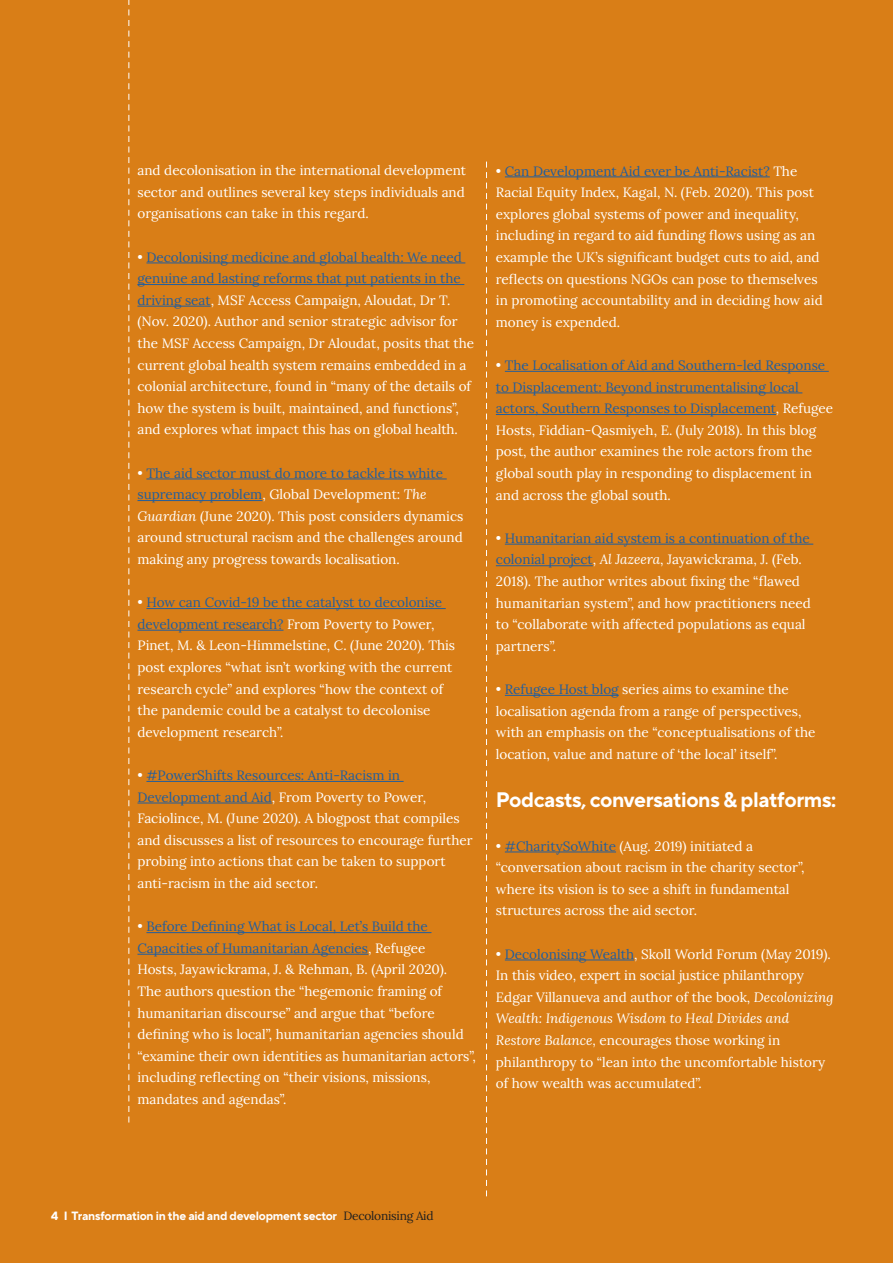
<style>
.page{position:relative;width:893px;height:1263px;background:#d97e17}
.page>*{position:absolute;margin:0;border:0;box-sizing:border-box;transform-origin:0 0}
.USEFUL_RESOURCES_hea{font:700 21px "TT Norms Pro";letter-spacing:-.02em;color:#fff}
.t1{font:13.5px/21.6px "Lora";color:#fff}
.t2{font:700 12px "TT Norms Pro";letter-spacing:-.02em;color:#fff}
.s1{color:#215e9e}
.s2{font-style:italic}
.s3{font-family:"Lora";font-weight:400;color:#1f1f1f}
</style>
<div class="page">
<hr style="left:146px;top:263px;width:319px;height:1px;background:#215e9e">
<hr style="left:137px;top:284px;width:327px;height:1px;background:#215e9e">
<hr style="left:137px;top:306px;width:74px;height:1px;background:#215e9e">
<hr style="left:146px;top:479px;width:301px;height:1px;background:#215e9e">
<hr style="left:137px;top:500px;width:125px;height:1px;background:#215e9e">
<hr style="left:146px;top:608px;width:300px;height:1px;background:#215e9e">
<hr style="left:137px;top:630px;width:146px;height:1px;background:#215e9e">
<hr style="left:146px;top:781px;width:258px;height:1px;background:#215e9e">
<hr style="left:137px;top:803px;width:135px;height:1px;background:#215e9e">
<hr style="left:146px;top:932px;width:285px;height:1px;background:#215e9e">
<hr style="left:137px;top:954px;width:231px;height:1px;background:#215e9e">
<hr style="left:505px;top:177px;width:265px;height:1px;background:#215e9e">
<hr style="left:505px;top:371px;width:324px;height:1px;background:#215e9e">
<hr style="left:496px;top:393px;width:306px;height:1px;background:#215e9e">
<hr style="left:496px;top:414px;width:280px;height:1px;background:#215e9e">
<hr style="left:505px;top:544px;width:308px;height:1px;background:#215e9e">
<hr style="left:496px;top:565px;width:97px;height:1px;background:#215e9e">
<hr style="left:505px;top:695px;width:114px;height:1px;background:#215e9e">
<hr style="left:505px;top:852px;width:111px;height:1px;background:#215e9e">
<hr style="left:505px;top:960px;width:129px;height:1px;background:#215e9e">
<svg style="left:486px;top:162px;width:1px;height:1034px"></svg>
<svg style="left:128px;top:0;width:1px;height:1123px"></svg>
<p class="t1" style="left:137px;top:159px;width:330px;text-align:justify">and decolonisation in the international development sector and outlines several key steps individuals and organisations can take in this regard.</p>
<p class="t1" style="left:137px;top:245px;width:338px">• <span class="s1">Decolonising medicine and global health: We need genuine and lasting reforms that put patients in the driving seat</span>, MSF Access Campaign, Aloudat, Dr T. (Nov. 2020). Author and senior strategic advisor for the MSF Access Campaign, Dr Aloudat, posits that the current global health system remains embedded in a colonial architecture, found in “many of the details of how the system is built, maintained, and functions”, and explores what impact this has on global health.</p>
<p class="t1" style="left:137px;top:461px;width:327px">• <span class="s1">The aid sector must do more to tackle its white supremacy problem</span>, Global Development: <span class="s2">The Guardian</span> (June 2020). This post considers dynamics around structural racism and the challenges around making any progress towards localisation.</p>
<p class="t1" style="left:137px;top:591px;width:319px">• <span class="s1">How can Covid-19 be the catalyst to decolonise development research?</span> From Poverty to Power, Pinet, M. &amp; Leon-Himmelstine, C. (June 2020). This post explores “what isn’t working with the current research cycle” and explores “how the context of the pandemic could be a catalyst to decolonise development research”.</p>
<p class="t1" style="left:137px;top:763px;width:337px">• <span class="s1">#PowerShifts Resources: Anti-Racism in Development and Aid</span>, From Poverty to Power, Faciolince, M. (June 2020). A blogpost that compiles and discusses a list of resources to encourage further probing into actions that can be taken to support anti-racism in the aid sector.</p>
<p class="t1" style="left:137px;top:915px;width:340px">• <span class="s1">Before Defining What is Local, Let’s Build the Capacities of Humanitarian Agencies</span>, Refugee<br>Hosts, Jayawickrama, J. &amp; Rehman, B. (April 2020).<br>The authors question the “hegemonic framing of humanitarian discourse” and argue that “before defining who is local”, humanitarian agencies should “examine their own identities as humanitarian actors”, including reflecting on “their visions, missions, mandates and agendas”.</p>
<p class="t1" style="left:496px;top:159px;width:328px">• <span class="s1">Can Development Aid ever be Anti-Racist?</span> The Racial Equity Index, Kagal, N. (Feb. 2020). This post explores global systems of power and inequality, including in regard to aid funding flows using as an example the UK’s significant budget cuts to aid, and reflects on questions NGOs can pose to themselves in promoting accountability and in deciding how aid money is expended.</p>
<p class="t1" style="left:496px;top:353px;width:339px">• <span class="s1">The Localisation of Aid and Southern-led Response to Displacement: Beyond instrumentalising local actors, Southern Responses to Displacement</span><span class="s2">,</span> Refugee Hosts, Fiddian-Qasmiyeh, E. (July 2018). In this blog post, the author examines the role actors from the global south play in responding to displacement in and across the global south.</p>
<p class="t1" style="left:496px;top:526px;width:316px">• <span class="s1">Humanitarian aid system is a continuation of the colonial project</span>, <span class="s2">Al Jazeera</span>, Jayawickrama, J. (Feb.<br>2018). The author writes about fixing the “flawed humanitarian system”, and how practitioners need to “collaborate with affected populations as equal partners”.</p>
<p class="t1" style="left:496px;top:677px;width:321px">• <span class="s1">Refugee Host blog</span> series aims to examine the localisation agenda from a range of perspectives, with an emphasis on the “conceptualisations of the location, value and nature of ‘the local’ itself”.</p>
<p class="USEFUL_RESOURCES_hea" style="left:496px;top:786px;width:342px">Podcasts, conversations &amp; platforms:</p>
<p class="t1" style="left:496px;top:834px;width:310px">• <span class="s1">#CharitySoWhite</span> (Aug. 2019) initiated a “conversation about racism in the charity sector”, where its vision is to see a shift in fundamental structures across the aid sector.</p>
<p class="t1" style="left:496px;top:942px;width:339px">• <span class="s1">Decolonising Wealth</span>, Skoll World Forum (May 2019).<br>In this video, expert in social justice philanthropy Edgar Villanueva and author of the book, <span class="s2">Decolonizing Wealth: Indigenous Wisdom to Heal Divides and Restore Balance,</span> encourages those working in philanthropy to “lean into the uncomfortable history of how wealth was accumulated”.</p>
<p class="t2" style="left:51px;top:1208px;width:384px">4 I Transformation in the aid and development sector <span class="s3">Decolonising Aid</span></p>
</div>
